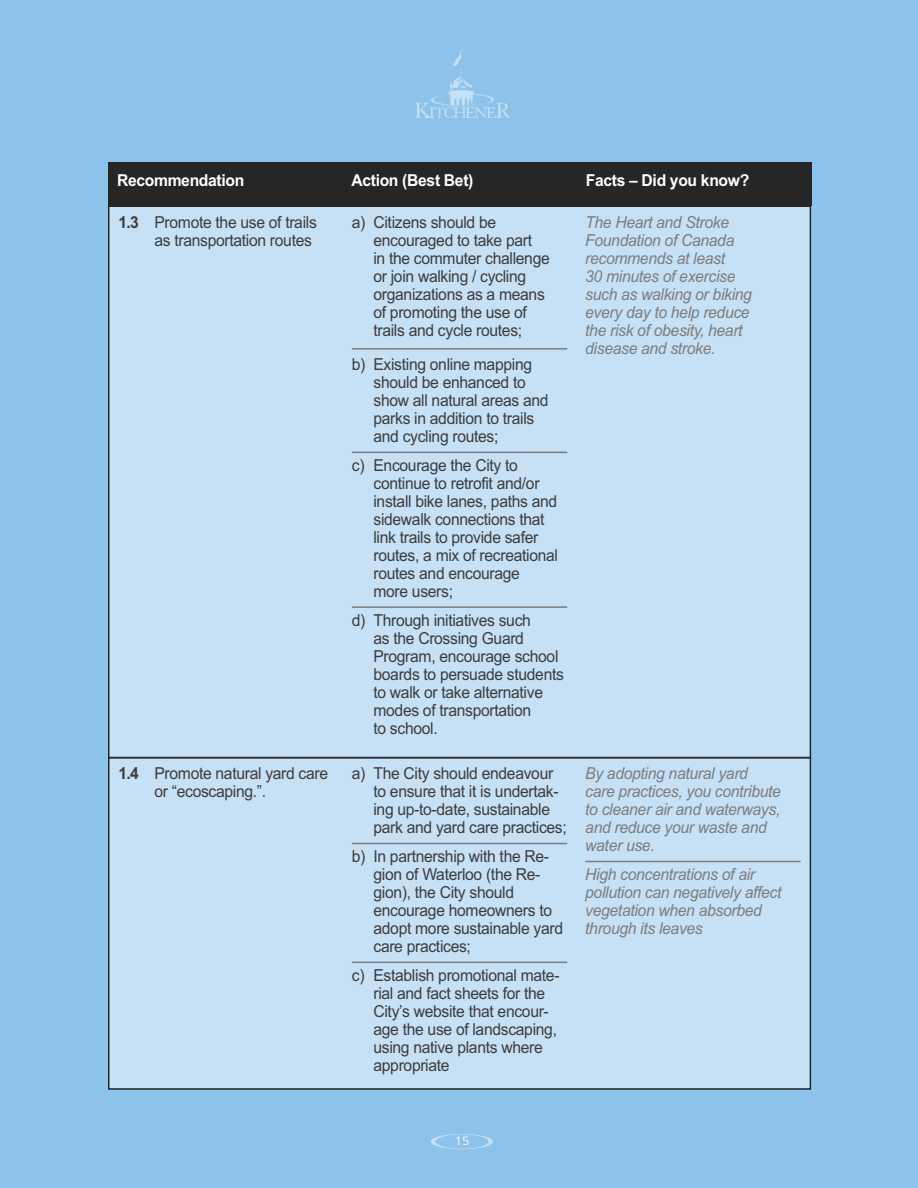
<style>
.page{position:relative;width:918px;height:1188px;background:#8dc2ea}
.page>*{position:absolute;margin:0;border:0;box-sizing:border-box;transform-origin:0 0}
.t1{font:16.5px/18px "Arial";letter-spacing:-.02em;color:#3d3c3c;scale:.95 1}
.t2{font:italic 16.5px/18px "Arial";letter-spacing:-.02em;color:#7d7d7d;scale:.95 1}
.t3{font:700 16.5px "Arial";letter-spacing:-.02em;color:#fff;scale:.95 1}
.t4{font:300 12px "Frutiger";color:#fff;scale:1.1 1}
.s1{font-weight:700}
</style>
<div class="page">
<img style="left:416px;top:50px;width:93px;height:67px">
<svg style="left:431px;top:1134px;width:62px;height:15px"></svg>
<div style="left:435px;top:1134px;width:54px;height:15px;background:#8dc2ea;border-radius:50%"></div>
<div style="left:110px;top:207px;width:700px;height:550px;background:#c6e0f5"></div>
<hr style="left:352px;top:348px;width:215px;height:2px;background:#7d7d7d">
<hr style="left:352px;top:452px;width:215px;height:1px;background:#7d7d7d">
<hr style="left:352px;top:606px;width:215px;height:2px;background:#7d7d7d">
<div style="left:110px;top:758px;width:700px;height:330px;background:#c6e0f5"></div>
<div style="left:108px;top:757px;width:703px;height:333px;border:2px solid #272627"></div>
<hr style="left:352px;top:843px;width:215px;height:1px;background:#7d7d7d">
<hr style="left:352px;top:962px;width:215px;height:1px;background:#7d7d7d">
<hr style="left:585px;top:861px;width:216px;height:1px;background:#7d7d7d">
<div style="left:108px;top:162px;width:703px;height:44px;background:#272627"></div>
<p class="t3" style="left:117px;top:171px;width:136px">Recommendation</p>
<p class="t3" style="left:351px;top:171px;width:130px">Action (Best Bet)</p>
<p class="t3" style="left:586px;top:171px;width:174px">Facts – Did you know?</p>
<p class="t1" style="left:118px;top:213px;width:210px;text-align:right"><span class="s1">1.3</span> Promote the use of trails as transportation routes</p>
<p class="t1" style="left:373px;top:213px;width:187px;text-indent:-22px">a) Citizens should be encouraged to take part<br>in the commuter challenge or join walking / cycling organizations as a means of promoting the use of trails and cycle routes;</p>
<p class="t1" style="left:373px;top:356px;width:186px;text-indent:-22px">b) Existing online mapping should be enhanced to show all natural areas and parks in addition to trails and cycling routes;</p>
<p class="t1" style="left:373px;top:456px;width:196px;text-indent:-22px">c) Encourage the City to continue to retrofit and/or install bike lanes, paths and sidewalk connections that link trails to provide safer routes, a mix of recreational routes and encourage more users;</p>
<p class="t1" style="left:373px;top:611px;width:202px;text-indent:-22px">d) Through initiatives such<br>as the Crossing Guard<br>Program, encourage school boards to persuade students to walk or take alternative modes of transportation<br>to school.</p>
<p class="t1" style="left:154px;top:765px;width:184px;text-indent:-36px"><span class="s1">1.4</span> Promote natural yard care or “ecoscaping.”.</p>
<p class="t1" style="left:373px;top:765px;width:205px;text-indent:-22px">a) The City should endeavour to ensure that it is undertak&shy;ing up-to-date, sustainable park and yard care practices;</p>
<p class="t1" style="left:373px;top:847px;width:201px;text-indent:-22px">b) In partnership with the Re&shy;gion of Waterloo (the Re&shy;gion), the City should encourage homeowners to adopt more sustainable yard care practices;</p>
<p class="t1" style="left:373px;top:966px;width:197px;text-indent:-22px">c) Establish promotional mate&shy;rial and fact sheets for the<br>City’s website that encour&shy;age the use of landscaping, using native plants where appropriate</p>
<p class="t2" style="left:585px;top:213px;width:177px">The Heart and Stroke<br>Foundation of Canada recommends at least<br>30 minutes of exercise such as walking or biking every day to help reduce the risk of obesity, heart disease and stroke.</p>
<p class="t2" style="left:585px;top:765px;width:207px">By adopting natural yard care practices, you contribute to cleaner air and waterways, and reduce your waste and water use.</p>
<p class="t2" style="left:585px;top:865px;width:208px">High concentrations of air pollution can negatively affect vegetation when absorbed through its leaves</p>
<p class="t4" style="left:455px;top:1136px;width:15px">15</p>
</div>
